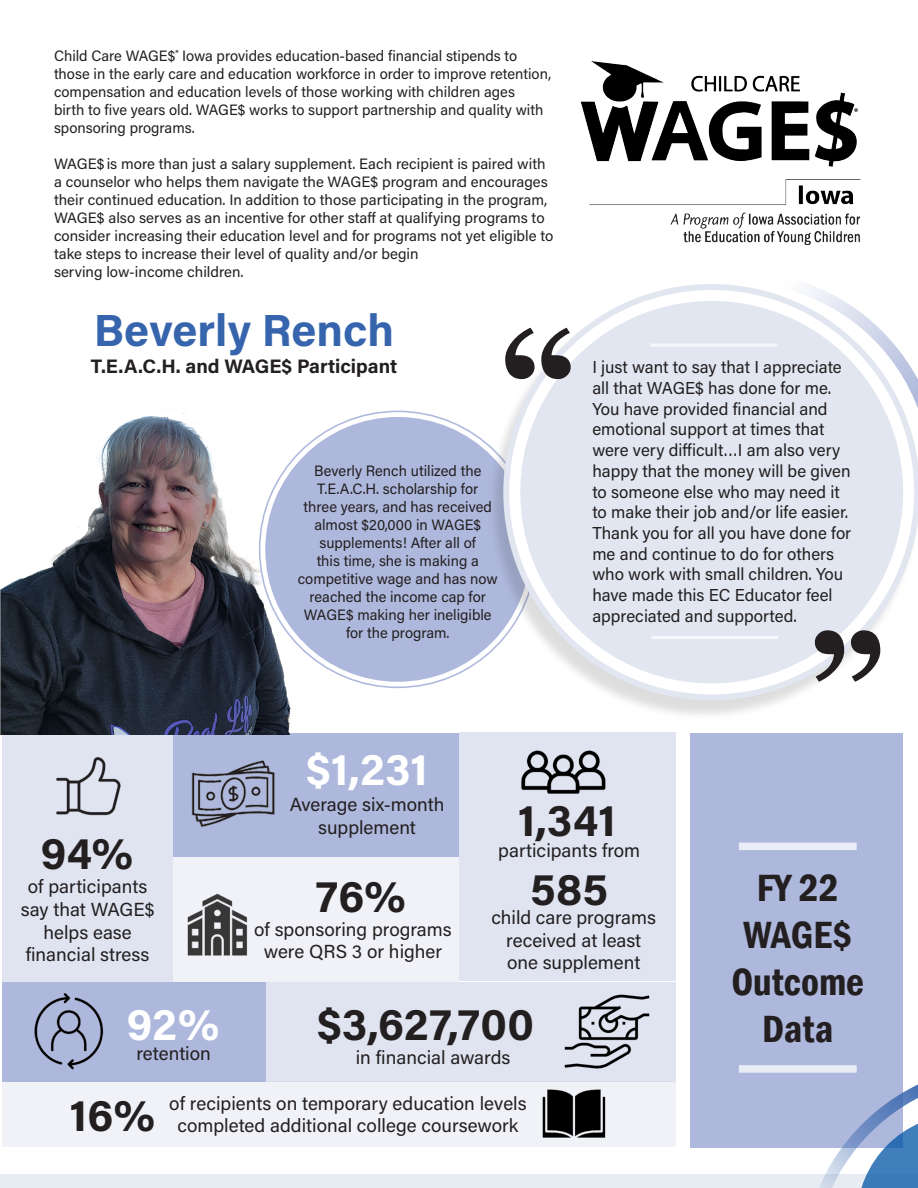
<style>
.page{position:relative;width:918px;height:1188px;background:#fff}
.page>*{position:absolute;margin:0;border:0;box-sizing:border-box;transform-origin:0 0}
.t1{font:700 150px "Georgia";color:#231f20}
.t2{font:700 45px "Acumin Pro";letter-spacing:.01em;color:#231f20}
.t3{font:700 45px "Acumin Pro";color:#3665ad}
.t4{font:700 45px "Acumin Pro";color:#fff}
.t5{font:600 condensed 39px/46.8px "Franklin Gothic";color:#231f20;text-align:center}
.t6{font:700 19.5px "Acumin Pro";color:#231f20}
.t7{font:18.9px/22.6px "Acumin Pro";color:#231f20;text-align:center}
.t8{font:17.25px/20.7px "Acumin Pro";color:#231f20}
.t9{font:15px/18px "Acumin Pro";color:#231f20}
</style>
<div class="page">
<div style="left:0;top:1174px;width:918px;height:14px;background:#e8ecf3"></div>
<img style="left:580px;top:61px;width:281px;height:183px">
<div style="left:2px;top:733px;width:171px;height:249px;background:#e0e4f1"></div>
<div style="left:2px;top:1081px;width:673px;height:66px;background:#f0f2f7"></div>
<img style="left:56px;top:757px;width:65px;height:59px">
<img style="left:537px;top:1081px;width:74px;height:57px">
<div style="left:2px;top:982px;width:264px;height:99px;background:#aeb8dc"></div>
<div style="left:173px;top:733px;width:286px;height:124px;background:#aeb8dc"></div>
<img style="left:191px;top:760px;width:84px;height:67px">
<div style="left:173px;top:857px;width:286px;height:125px;background:#f0f2f7"></div>
<div style="left:459px;top:733px;width:216px;height:248px;background:#e0e4f1"></div>
<img style="left:521px;top:750px;width:85px;height:44px">
<div style="left:266px;top:982px;width:409px;height:99px;background:#e0e4f1"></div>
<img style="left:564px;top:994px;width:86px;height:75px">
<div style="left:690px;top:733px;width:213px;height:414px;background:#aeb8dc"></div>
<div style="left:739px;top:1065px;width:118px;height:8px;background:#eaedf6"></div>
<div style="left:739px;top:843px;width:118px;height:7px;background:#eaedf6"></div>
<svg style="left:806px;top:1065px;width:112px;height:123px"></svg>
<img style="left:187px;top:893px;width:61px;height:63px">
<img style="left:0;top:408px;width:301px;height:327px">
<div style="left:265px;top:417px;width:265px;height:265px;background:#aeb8dc;border-radius:50%"></div>
<div style="left:487px;top:288px;width:431px;height:433px;background:#231f20;opacity:.15"></div>
<svg style="left:503px;top:284px;width:415px;height:416px;fill:#e1e6f0"></svg>
<div style="left:509px;top:290px;width:405px;height:404px;border:11px solid #fff;border-radius:50%"></div>
<hr style="left:650px;top:344px;width:127px;height:3px;background:#fff">
<hr style="left:651px;top:636px;width:127px;height:3px;background:#fff">
<svg style="left:762px;top:284px;width:156px;height:131px"></svg>
<img style="left:34px;top:993px;width:70px;height:77px">
<p class="t9" style="left:54px;top:46px;width:499px">Child Care WAGE$<sup>®</sup> Iowa provides education-based financial stipends to those in the early care and education workforce in order to improve retention, compensation and education levels of those working with children ages<br>birth to five years old. WAGE$ works to support partnership and quality with sponsoring programs.</p>
<p class="t9" style="left:54px;top:154px;width:501px">WAGE$ is more than just a salary supplement. Each recipient is paired with a counselor who helps them navigate the WAGE$ program and encourages their continued education. In addition to those participating in the program, WAGE$ also serves as an incentive for other staff at qualifying programs to consider increasing their education level and for programs not yet eligible to take steps to increase their level of quality and/or begin<br>serving low-income children.</p>
<p class="t3" style="left:94px;top:299px;width:302px">Beverly Rench</p>
<p class="t6" style="left:91px;top:353px;width:308px">T.E.A.C.H. and WAGE$ Participant</p>
<p class="t1" style="left:500px;top:291px;width:79px">“</p>
<p class="t9" style="left:298px;top:461px;width:201px;text-align:center">Beverly Rench utilized the<br>T.E.A.C.H. scholarship for<br>three years, and has received almost $20,000 in WAGE$ supplements! After all of<br>this time, she is making a competitive wage and has now reached the income cap for<br>WAGE$ making her ineligible for the program.</p>
<p class="t8" style="left:592px;top:356px;width:260px">I just want to say that I appreciate all that WAGE$ has done for me.<br>You have provided financial and emotional support at times that were very difficult…I am also very happy that the money will be given to someone else who may need it to make their job and/or life easier.<br>Thank you for all you have done for me and continue to do for others who work with small children. You have made this EC Educator feel appreciated and supported.</p>
<p class="t1" style="left:808px;top:594px;width:79px">”</p>
<p class="t4" style="left:306px;top:738px;width:124px">$1,231</p>
<p class="t2" style="left:41px;top:821px;width:94px">94%</p>
<p class="t7" style="left:290px;top:792px;width:156px">Average six-month supplement</p>
<p class="t2" style="left:518px;top:789px;width:100px">1,341</p>
<p class="t7" style="left:498px;top:839px;width:144px">participants from</p>
<p class="t7" style="left:21px;top:875px;width:135px">of participants say that WAGE$ helps ease financial stress</p>
<p class="t2" style="left:316px;top:865px;width:92px">76%</p>
<p class="t7" style="left:254px;top:917px;width:199px">of sponsoring programs were QRS 3 or higher</p>
<p class="t2" style="left:530px;top:857px;width:79px">585</p>
<p class="t7" style="left:491px;top:905px;width:166px">child care programs</p>
<p class="t7" style="left:506px;top:928px;width:137px;text-align:left">received at least one supplement</p>
<p class="t4" style="left:127px;top:993px;width:94px">92%</p>
<p class="t7" style="left:136px;top:1042px;width:76px">retention</p>
<p class="t2" style="left:317px;top:993px;width:218px">$3,627,700</p>
<p class="t7" style="left:356px;top:1045px;width:156px">in financial awards</p>
<p class="t2" style="left:70px;top:1083px;width:87px">16%</p>
<p class="t7" style="left:169px;top:1091px;width:359px">of recipients on temporary education levels completed additional college coursework</p>
<p class="t5" style="left:731px;top:864px;width:134px">FY 22<br>WAGE$<br>Outcome<br>Data</p>
</div>
